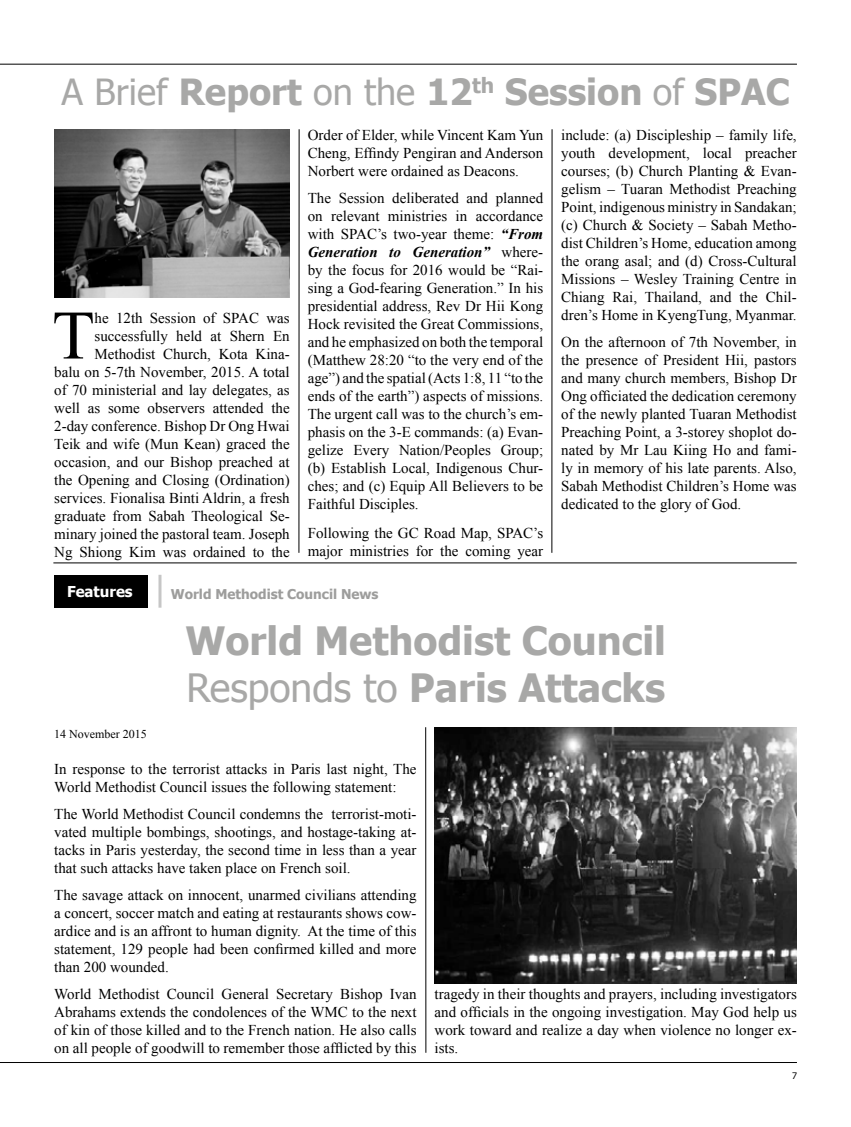
<style>
.page{position:relative;width:851px;height:1127px;background:#fff}
.page>*{position:absolute;margin:0;border:0;box-sizing:border-box;transform-origin:0 0}
.t1{font:69.3px "Times New Roman";color:#000}
.t2{font:700 39px/46.8px "Tahoma";color:#a8a8a7}
.t3{font:700 36px "Tahoma";color:#a8a8a7}
.t4{font:15px/18px "Times New Roman";color:#000;text-align:justify}
.t5{font:700 15px "Tahoma";color:#fff}
.t6{font:700 13.5px "Tahoma";color:#9d9d9c}
.t7{font:12px "Times New Roman";color:#000}
.t8{font:9px "Tahoma";color:#000}
.s1{font-weight:400}
.s2{font-weight:700;font-style:italic}
</style>
<div class="page">
<hr style="left:0;top:64px;width:796px;height:1px;background:#000">
<hr style="left:0;top:1062px;width:796px;height:1px;background:#000">
<img style="left:54px;top:129px;width:236px;height:169px">
<hr style="left:425px;top:727px;width:1px;height:326px;background:#000">
<hr style="left:158px;top:575px;width:3px;height:33px;background:#c6c6c6">
<div style="left:54px;top:575px;width:93px;height:33px;background:#000"></div>
<img style="left:434px;top:727px;width:362px;height:256px">
<hr style="left:53px;top:563px;width:743px;height:1px;background:#000">
<hr style="left:298px;top:129px;width:1px;height:424px;background:#000">
<hr style="left:551px;top:129px;width:1px;height:424px;background:#000">
<h3 class="t3" style="left:62px;top:67px;width:729px"><span class="s1">A Brief</span> Report <span class="s1">on the</span> 12<sup>th</sup> Session <span class="s1">of</span> SPAC</h3>
<p class="t4" style="left:54px;top:308px;width:237px;text-align:right">he 12th Session of SPAC was successfully held at Shern En Methodist Church, Kota Kina-<br>balu on 5-7th November, 2015. A total of 70 ministerial and lay delegates, as well as some observers attended the 2-day conference. Bishop Dr Ong Hwai Teik and wife (Mun Kean) graced the occasion, and our Bishop preached at the Opening and Closing (Ordination) services. Fionalisa Binti Aldrin, a fresh graduate from Sabah Theological Se&shy;minary joined the pastoral team. Joseph Ng Shiong Kim was ordained to the</p>
<h1 class="t1" style="left:52px;top:289px;width:44px">T</h1>
<p class="t4" style="left:308px;top:125px;width:237px">Order of Elder, while Vincent Kam Yun Cheng, Effindy Pengiran and Anderson Norbert were ordained as Deacons.</p>
<p class="t4" style="left:308px;top:188px;width:237px">The Session deliberated and planned on relevant ministries in accordance with SPAC’s two-year theme: <span class="s2">“From Generation to Generation”</span> where&shy;by the focus for 2016 would be “Rai&shy;sing a God-fearing Generation.” In his presidential address, Rev Dr Hii Kong Hock revisited the Great Commissions, and he emphasized on both the temporal (Matthew 28:20 “to the very end of the age”) and the spatial (Acts 1:8, 11 “to the ends of the earth”) aspects of missions.<br>The urgent call was to the church’s em&shy;phasis on the 3-E commands: (a) Evan&shy;gelize Every Nation/Peoples Group; (b) Establish Local, Indigenous Chur&shy;ches; and (c) Equip All Believers to be Faithful Disciples.</p>
<p class="t4" style="left:308px;top:524px;width:237px">Following the GC Road Map, SPAC’s major ministries for the coming year</p>
<p class="t4" style="left:561px;top:125px;width:237px">include: (a) Discipleship – family life, youth development, local preacher courses; (b) Church Planting &amp; Evan&shy;gelism – Tuaran Methodist Preaching Point, indigenous ministry in Sandakan; (c) Church &amp; Society – Sabah Metho&shy;dist Children’s Home, education among the orang asal; and (d) Cross-Cultural Missions – Wesley Training Centre in Chiang Rai, Thailand, and the Chil&shy;dren’s Home in KyengTung, Myanmar.</p>
<p class="t4" style="left:561px;top:332px;width:237px">On the afternoon of 7th November, in the presence of President Hii, pastors and many church members, Bishop Dr Ong officiated the dedication ceremony of the newly planted Tuaran Methodist Preaching Point, a 3-storey shoplot do&shy;nated by Mr Lau Kiing Ho and fami&shy;ly in memory of his late parents. Also, Sabah Methodist Children’s Home was dedicated to the glory of God.</p>
<p class="t5" style="left:67px;top:581px;width:67px">Features</p>
<p class="t6" style="left:171px;top:584px;width:209px">World Methodist Council News</p>
<h2 class="t2" style="left:185px;top:615px;width:482px">World Methodist Council<br><span class="s1">Responds to</span> Paris Attacks</h2>
<p class="t7" style="left:54px;top:725px;width:94px">14 November 2015</p>
<p class="t4" style="left:54px;top:759px;width:364px">In response to the terrorist attacks in Paris last night, The<br>World Methodist Council issues the following statement:</p>
<p class="t4" style="left:54px;top:804px;width:364px">The World Methodist Council condemns the terrorist-moti&shy;vated multiple bombings, shootings, and hostage-taking at&shy;tacks in Paris yesterday, the second time in less than a year that such attacks have taken place on French soil.</p>
<p class="t4" style="left:54px;top:885px;width:364px">The savage attack on innocent, unarmed civilians attending a concert, soccer match and eating at restaurants shows cow&shy;ardice and is an affront to human dignity. At the time of this statement, 129 people had been confirmed killed and more than 200 wounded.</p>
<p class="t4" style="left:54px;top:984px;width:364px">World Methodist Council General Secretary Bishop Ivan Abrahams extends the condolences of the WMC to the next of kin of those killed and to the French nation. He also calls on all people of goodwill to remember those afflicted by this</p>
<p class="t4" style="left:434px;top:984px;width:364px">tragedy in their thoughts and prayers, including investigators and officials in the ongoing investigation. May God help us work toward and realize a day when violence no longer ex&shy;ists.</p>
<p class="t8" style="left:791px;top:1069px;width:6px">7</p>
</div>
